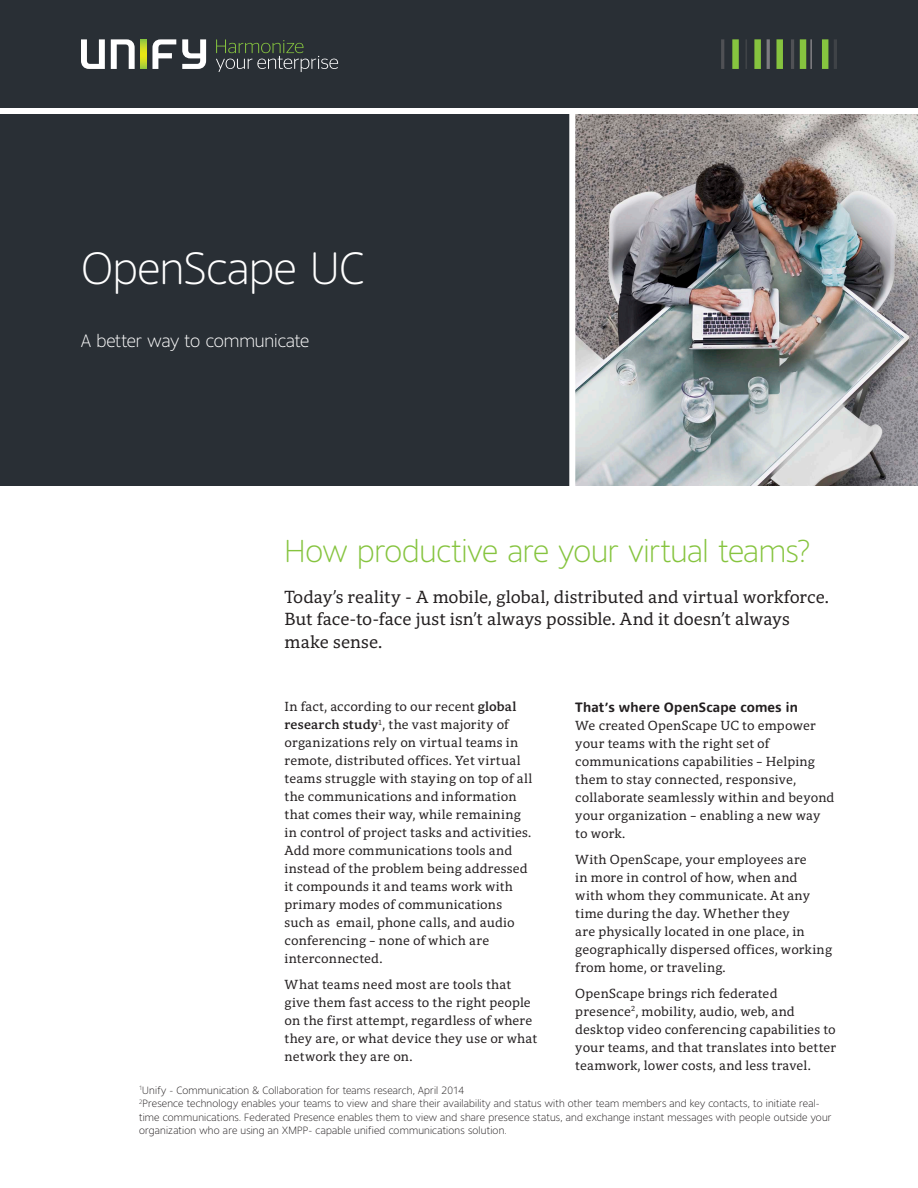
<style>
.page{position:relative;width:918px;height:1188px;background:#fff}
.page>*{position:absolute;margin:0;border:0;box-sizing:border-box;transform-origin:0 0}
.t1{font:300 45px "Harmony Sans";letter-spacing:-.005em;color:#fff}
.t2{font:300 31.5px "Harmony Sans";letter-spacing:-.01em;color:#86c43f}
.t3{font:18px/22.5px "Harmony Serif";color:#231f20}
.t4{font:300 18px "Harmony Sans";letter-spacing:-.005em;color:#fff}
.t5{font:13.5px/18px "Harmony Serif";letter-spacing:.01em;color:#231f20}
.t6{font:700 13.5px "Harmony Sans";letter-spacing:.015em;color:#231f20}
.t7{font:300 10.5px/13.5px "Harmony Sans";letter-spacing:.02em;color:#231f20}
.s1{font-weight:700}
</style>
<div class="page">
<div style="left:0;top:111px;width:572px;height:375px;background:#292f35"></div>
<img style="left:575px;top:114px;width:343px;height:372px">
<div style="left:569px;top:111px;width:6px;height:375px;background:#fff"></div>
<div style="left:0;top:0;width:918px;height:108px;background:#292f35"></div>
<hr style="left:834px;top:39px;width:3px;height:30px;background:#3f4347">
<hr style="left:721px;top:39px;width:3px;height:30px;background:#505155">
<svg style="left:732px;top:39px;width:96px;height:30px"></svg>
<svg style="left:216px;top:39px;width:122px;height:33px"></svg>
<svg style="left:81px;top:39px;width:125px;height:30px"></svg>
<div style="left:0;top:108px;width:918px;height:6px;background:#fff"></div>
<h1 class="t1" style="left:81px;top:240px;width:285px">OpenScape UC</h1>
<h3 class="t4" style="left:81px;top:330px;width:230px">A better way to communicate</h3>
<h2 class="t2" style="left:284px;top:531px;width:527px">How productive are your virtual teams?</h2>
<h3 class="t3" style="left:284px;top:585px;width:546px">Today’s reality - A mobile, global, distributed and virtual workforce.<br>But face-to-face just isn’t always possible. And it doesn’t always make sense.</h3>
<p class="t5" style="left:285px;top:698px;width:249px">In fact, according to our recent <span class="s1">global research study</span><sup>1</sup>, the vast majority of organizations rely on virtual teams in remote, distributed offices. Yet virtual teams struggle with staying on top of all the communications and information that comes their way, while remaining in control of project tasks and activities.<br>Add more communications tools and instead of the problem being addressed it compounds it and teams work with primary modes of communications such as email, phone calls, and audio conferencing – none of which are interconnected.</p>
<p class="t5" style="left:285px;top:976px;width:254px">What teams need most are tools that give them fast access to the right people on the first attempt, regardless of where they are, or what device they use or what network they are on.</p>
<p class="t6" style="left:575px;top:698px;width:224px">That’s where OpenScape comes in</p>
<p class="t5" style="left:575px;top:716px;width:261px">We created OpenScape UC to empower your teams with the right set of communications capabilities – Helping them to stay connected, responsive, collaborate seamlessly within and beyond your organization – enabling a new way to work.</p>
<p class="t5" style="left:575px;top:850px;width:258px">With OpenScape, your employees are<br>in more in control of how, when and<br>with whom they communicate. At any time during the day. Whether they<br>are physically located in one place, in geographically dispersed offices, working from home, or traveling.</p>
<p class="t5" style="left:575px;top:984px;width:262px">OpenScape brings rich federated presence<sup>2</sup>, mobility, audio, web, and desktop video conferencing capabilities to your teams, and that translates into better teamwork, lower costs, and less travel.</p>
<p class="t7" style="left:139px;top:1083px;width:694px"><sup>1</sup>Unify - Communication &amp; Collaboration for teams research, April 2014<br><sup>2</sup>Presence technology enables your teams to view and share their availability and status with other team members and key contacts, to initiate real&shy;time communications. Federated Presence enables them to view and share presence status, and exchange instant messages with people outside your organization who are using an XMPP- capable unified communications solution.</p>
</div>
